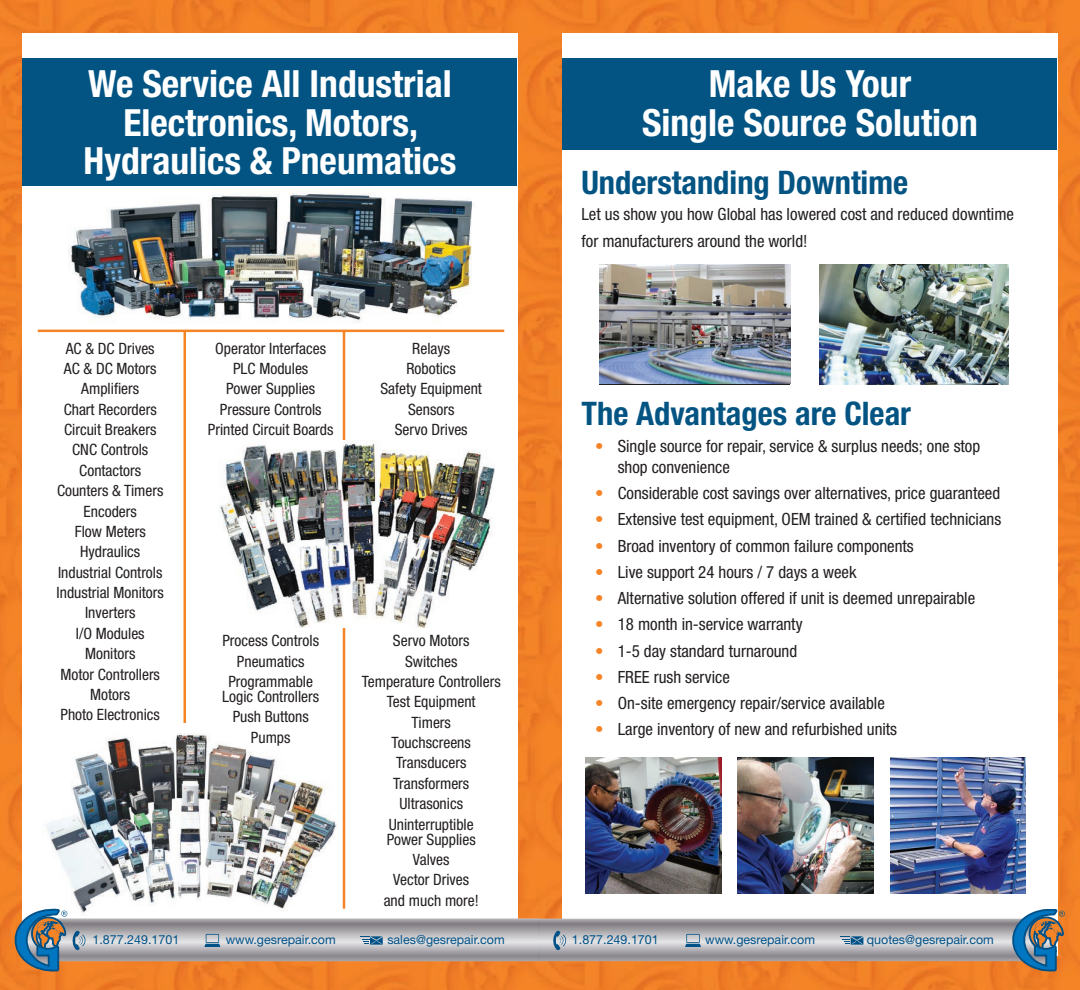
<style>
.page{position:relative;width:1080px;height:990px;background:#fff}
.page>*{position:absolute;margin:0;border:0;box-sizing:border-box;transform-origin:0 0}
.t1{font:700 condensed 37.5px/38.8px "Helvetica Neue";color:#fff;text-align:center}
.t2{font:700 condensed 32.5px "Helvetica Neue";color:#035483}
.t3{font:condensed 16.88px/21.2px "Helvetica Neue";color:#231f20}
.t4{font:condensed 15.62px/15px "Helvetica Neue";color:#231f20;text-align:center}
.t5{font:12.5px "Helvetica Neue";color:#005187}
.s1{color:#f58427}
</style>
<div class="page">
<img style="left:0;top:0;width:1080px;height:990px">
<div style="left:22px;top:34px;width:496px;height:922px;background:#fff"></div>
<div style="left:562px;top:34px;width:496px;height:922px;background:#fff"></div>
<div style="left:22px;top:58px;width:495px;height:128px;background:#035483"></div>
<div style="left:562px;top:58px;width:495px;height:92px;background:#035483"></div>
<img style="left:70px;top:193px;width:403px;height:130px">
<img style="left:45px;top:733px;width:292px;height:178px">
<hr style="left:38px;top:330px;width:466px;height:2px;background:#f58427">
<hr style="left:184px;top:330px;width:2px;height:393px;background:#f58427">
<hr style="left:343px;top:330px;width:2px;height:579px;background:#f58427">
<img style="left:219px;top:441px;width:276px;height:186px">
<img style="left:820px;top:264px;width:189px;height:120px">
<img style="left:600px;top:264px;width:190px;height:120px">
<img style="left:738px;top:758px;width:136px;height:136px">
<img style="left:585px;top:758px;width:136px;height:136px">
<img style="left:890px;top:758px;width:136px;height:136px">
<img style="left:539px;top:918px;width:436px;height:51px">
<svg style="left:685px;top:934px;width:16px;height:13px"></svg>
<svg style="left:841px;top:936px;width:22px;height:9px"></svg>
<svg style="left:552px;top:931px;width:15px;height:19px"></svg>
<svg style="left:975px;top:909px;width:89px;height:63px;background:#929493"></svg>
<img style="left:87px;top:918px;width:452px;height:51px">
<svg style="left:205px;top:934px;width:15px;height:13px"></svg>
<svg style="left:360px;top:936px;width:23px;height:9px"></svg>
<svg style="left:15px;top:909px;width:72px;height:63px;background:#808b8f"></svg>
<p class="t1" style="left:84px;top:64px;width:374px">We Service All Industrial<br>Electronics, Motors,<br>Hydraulics &amp; Pneumatics</p>
<p class="t1" style="left:642px;top:64px;width:337px">Make Us Your<br>Single Source Solution</p>
<p class="t2" style="left:582px;top:163px;width:328px">Understanding Downtime</p>
<p class="t3" style="left:582px;top:204px;width:434px">Let us show you how Global has lowered cost and reduced downtime</p>
<p class="t3" style="left:582px;top:230px;width:228px">for manufacturers around the world!</p>
<p class="t4" style="left:66px;top:340px;width:90px">AC &amp; DC Drives</p>
<p class="t4" style="left:64px;top:361px;width:94px">AC &amp; DC Motors</p>
<p class="t4" style="left:81px;top:381px;width:59px">Amplifiers</p>
<p class="t4" style="left:64px;top:402px;width:95px">Chart Recorders</p>
<p class="t4" style="left:64px;top:422px;width:94px">Circuit Breakers</p>
<p class="t4" style="left:72px;top:442px;width:78px">CNC Controls</p>
<p class="t4" style="left:79px;top:463px;width:63px">Contactors</p>
<p class="t4" style="left:57px;top:483px;width:108px">Counters &amp; Timers</p>
<p class="t4" style="left:84px;top:503px;width:55px">Encoders</p>
<p class="t4" style="left:75px;top:524px;width:72px">Flow Meters</p>
<p class="t4" style="left:80px;top:544px;width:62px">Hydraulics</p>
<p class="t4" style="left:58px;top:565px;width:106px">Industrial Controls</p>
<p class="t4" style="left:57px;top:585px;width:109px">Industrial Monitors</p>
<p class="t4" style="left:85px;top:605px;width:52px">Inverters</p>
<p class="t4" style="left:76px;top:626px;width:70px">I/O Modules</p>
<p class="t4" style="left:85px;top:646px;width:52px">Monitors</p>
<p class="t4" style="left:61px;top:666px;width:101px">Motor Controllers</p>
<p class="t4" style="left:90px;top:687px;width:41px">Motors</p>
<p class="t4" style="left:61px;top:707px;width:101px">Photo Electronics</p>
<p class="t4" style="left:215px;top:340px;width:112px">Operator Interfaces</p>
<p class="t4" style="left:233px;top:361px;width:77px">PLC Modules</p>
<p class="t4" style="left:226px;top:381px;width:90px">Power Supplies</p>
<p class="t4" style="left:220px;top:402px;width:103px">Pressure Controls</p>
<p class="t4" style="left:208px;top:422px;width:127px">Printed Circuit Boards</p>
<p class="t4" style="left:412px;top:340px;width:39px">Relays</p>
<p class="t4" style="left:407px;top:361px;width:51px">Robotics</p>
<p class="t4" style="left:381px;top:381px;width:103px">Safety Equipment</p>
<p class="t4" style="left:408px;top:402px;width:48px">Sensors</p>
<p class="t4" style="left:395px;top:422px;width:74px">Servo Drives</p>
<p class="t4" style="left:222px;top:633px;width:98px">Process Controls</p>
<p class="t4" style="left:237px;top:653px;width:69px">Pneumatics</p>
<p class="t4" style="left:222px;top:674px;width:98px">Programmable<br>Logic Controllers</p>
<p class="t4" style="left:233px;top:709px;width:78px">Push Buttons</p>
<p class="t4" style="left:251px;top:730px;width:41px">Pumps</p>
<p class="t4" style="left:393px;top:633px;width:78px">Servo Motors</p>
<p class="t4" style="left:405px;top:653px;width:54px">Switches</p>
<p class="t4" style="left:362px;top:674px;width:140px">Temperature Controllers</p>
<p class="t4" style="left:387px;top:694px;width:90px">Test Equipment</p>
<p class="t4" style="left:412px;top:715px;width:41px">Timers</p>
<p class="t4" style="left:392px;top:735px;width:81px">Touchscreens</p>
<p class="t4" style="left:396px;top:755px;width:72px">Transducers</p>
<p class="t4" style="left:393px;top:776px;width:78px">Transformers</p>
<p class="t4" style="left:399px;top:796px;width:65px">Ultrasonics</p>
<p class="t4" style="left:387px;top:816px;width:90px;text-align:left">Uninterruptible<br>Power Supplies</p>
<p class="t4" style="left:413px;top:852px;width:38px">Valves</p>
<p class="t4" style="left:393px;top:872px;width:78px">Vector Drives</p>
<p class="t4" style="left:384px;top:893px;width:97px">and much more!</p>
<p class="t2" style="left:582px;top:394px;width:331px">The Advantages are Clear</p>
<p class="t3" style="left:618px;top:435px;width:364px;text-indent:-22px"><span class="s1">•</span> Single source for repair, service &amp; surplus needs; one stop shop convenience</p>
<p class="t3" style="left:595px;top:482px;width:407px"><span class="s1">•</span> Considerable cost savings over alternatives, price guaranteed</p>
<p class="t3" style="left:595px;top:509px;width:408px"><span class="s1">•</span> Extensive test equipment, OEM trained &amp; certified technicians</p>
<p class="t3" style="left:595px;top:535px;width:320px"><span class="s1">•</span> Broad inventory of common failure components</p>
<p class="t3" style="left:595px;top:561px;width:263px"><span class="s1">•</span> Live support 24 hours / 7 days a week</p>
<p class="t3" style="left:595px;top:587px;width:381px"><span class="s1">•</span> Alternative solution offered if unit is deemed unrepairable</p>
<p class="t3" style="left:595px;top:614px;width:209px"><span class="s1">•</span> 18 month in-service warranty</p>
<p class="t3" style="left:595px;top:640px;width:204px"><span class="s1">•</span> 1-5 day standard turnaround</p>
<p class="t3" style="left:595px;top:666px;width:136px"><span class="s1">•</span> FREE rush service</p>
<p class="t3" style="left:595px;top:692px;width:291px"><span class="s1">•</span> On-site emergency repair/service available</p>
<p class="t3" style="left:595px;top:719px;width:303px"><span class="s1">•</span> Large inventory of new and refurbished units</p>
<p class="t5" style="left:93px;top:932px;width:88px">1.877.249.1701</p>
<p class="t5" style="left:226px;top:932px;width:111px">www.gesrepair.com</p>
<p class="t5" style="left:387px;top:932px;width:119px">sales@gesrepair.com</p>
<p class="t5" style="left:572px;top:932px;width:88px">1.877.249.1701</p>
<p class="t5" style="left:705px;top:932px;width:111px">www.gesrepair.com</p>
<p class="t5" style="left:867px;top:932px;width:129px">quotes@gesrepair.com</p>
</div>
